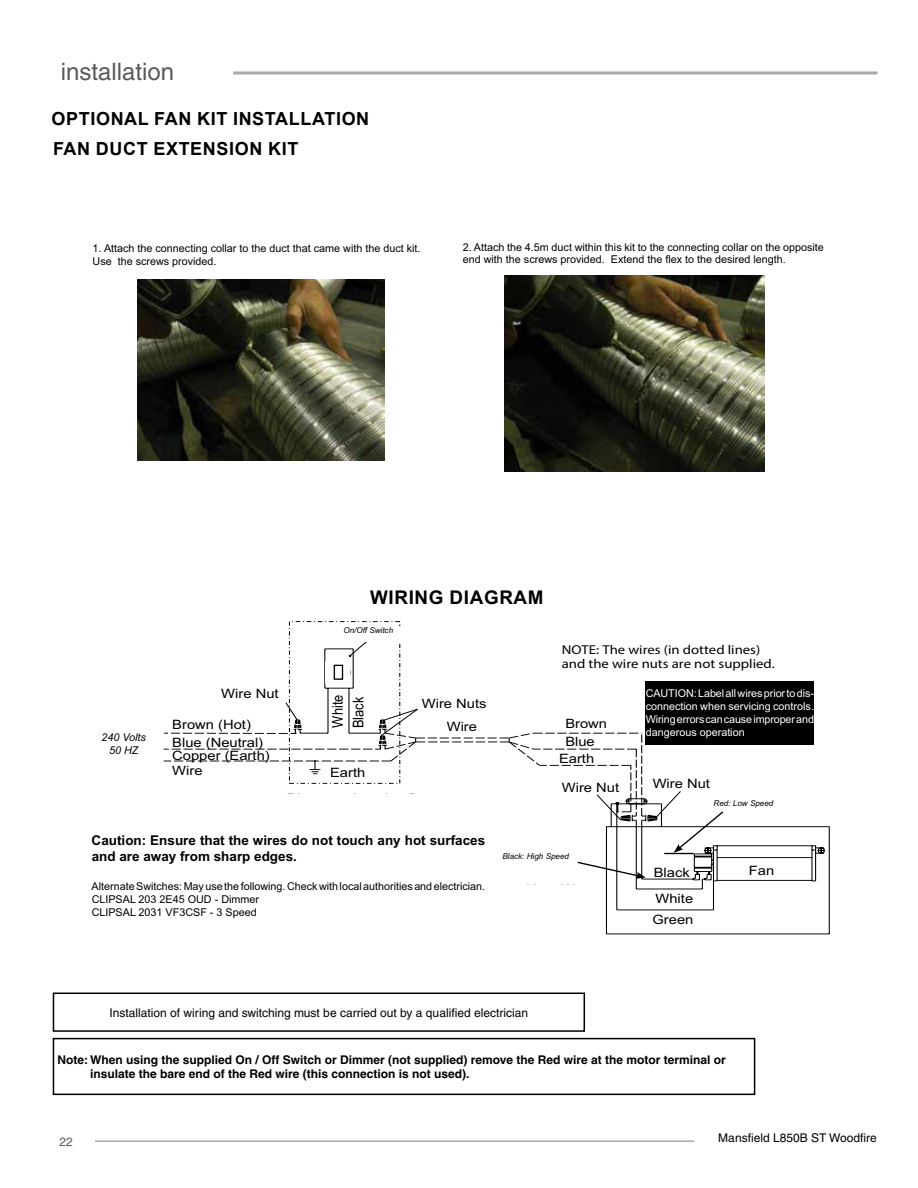
<style>
.page{position:relative;width:918px;height:1188px;background:#fff}
.page>*{position:absolute;margin:0;border:0;box-sizing:border-box;transform-origin:0 0}
.t1{font:24px "Helvetica";color:#58595b}
.t2{font:700 18.9px "Arial";letter-spacing:.035em;color:#000}
.t3{font:700 18px/30.3px "Arial";letter-spacing:.035em;color:#000}
.t4{font:14.7px "Arial";color:#000;scale:.87 1}
.t5{font:700 13.5px/16.2px "Arial";color:#000}
.t6{font:12.9px/23.1px "Arial";color:#000;scale:1.14 1}
.t7{font:700 12.9px/14.4px "Arial";color:#000;scale:1.14 1}
.t8{font:700 12px/14.4px "Helvetica";color:#000}
.t9{font:12px "Helvetica";color:#000}
.t10{font:12px "Helvetica";color:#58595b}
.t11{font:10.8px/12.9px "Arial";color:#000}
.t12{font:10.8px/12.9px "Arial";letter-spacing:-.01em;color:#fff;text-align:justify}
.t13{font:italic 10.8px/12.9px "Arial";color:#000;text-align:center}
.t14{font:italic 8.1px "Arial";color:#000}
</style>
<div class="page">
<hr style="left:95px;top:1140px;width:599px;height:2px;background:#a7a9ac">
<hr style="left:233px;top:71px;width:644px;height:3px;background:#a7a9ac">
<img style="left:137px;top:279px;width:247px;height:182px">
<img style="left:504px;top:276px;width:261px;height:195px">
<svg style="left:163px;top:732px;width:122px;height:30px"></svg>
<svg style="left:285px;top:621px;width:116px;height:163px"></svg>
<svg style="left:299px;top:648px;width:531px;height:286px"></svg>
<svg style="left:540px;top:765px;width:185px;height:90px"></svg>
<div style="left:497px;top:886px;width:103px;height:48px;background:#fff"></div>
<div style="left:281px;top:794px;width:159px;height:22px;background:#fff"></div>
<div style="left:320px;top:627px;width:97px;height:15px;background:#fff"></div>
<div style="left:326px;top:661px;width:24px;height:22px;background:#fff"></div>
<div style="left:334px;top:665px;width:9px;height:15px;border:1px solid #000"></div>
<div style="left:646px;top:681px;width:168px;height:64px;background:#000"></div>
<svg style="left:576px;top:861px;width:70px;height:18px"></svg>
<div style="left:53px;top:993px;width:532px;height:39px;border:2px solid #000"></div>
<div style="left:53px;top:1038px;width:702px;height:57px;border:2px solid #000"></div>
<h1 class="t1" style="left:61px;top:58px;width:115px">installation</h1>
<h3 class="t3" style="left:52px;top:104px;width:319px">OPTIONAL FAN KIT INSTALLATION<br>FAN DUCT EXTENSION KIT</h3>
<p class="t11" style="left:93px;top:241px;width:330px">1. Attach the connecting collar to the duct that came with the duct kit.<br>Use the screws provided.</p>
<p class="t11" style="left:463px;top:240px;width:363px">2. Attach the 4.5m duct within this kit to the connecting collar on the opposite end with the screws provided. Extend the flex to the desired length.</p>
<h2 class="t2" style="left:370px;top:584px;width:175px">WIRING DIAGRAM</h2>
<p class="t13" style="left:101px;top:731px;width:46px">240 Volts<br>50 HZ</p>
<p class="t6" style="left:90px;top:736px;width:55px;line-height:14.4px;text-align:center">120 Volts<br>60 Hz</p>
<p class="t6" style="left:221px;top:682px;width:52px">Wire Nut</p>
<p class="t6" style="left:172px;top:716px;width:81px;line-height:17.2px">Brown (Hot)<br>Blue (Neutral)</p>
<p class="t6" style="left:172px;top:744px;width:87px">Copper (Earth)</p>
<p class="t6" style="left:172px;top:759px;width:28px">Wire</p>
<p class="t14" style="left:344px;top:624px;width:51px">On/Off Switch</p>
<p class="t6" style="left:327px;top:620px;width:53px">Rheostat</p>
<h3 class="t4" style="left:327px;top:728px;width:39px;rotate:-90deg">White</h3>
<h3 class="t4" style="left:348px;top:728px;width:38px;rotate:-90deg">Black</h3>
<p class="t6" style="left:330px;top:761px;width:32px">Earth</p>
<p class="t6" style="left:447px;top:692px;width:36px;text-indent:-25px">Wire Nuts<br>Wire</p>
<p class="t5" style="left:92px;top:832px;width:395px">Caution: Ensure that the wires do not touch any hot surfaces and are away from sharp edges.</p>
<p class="t11" style="left:92px;top:880px;width:395px">Alternate Switches: May use the following. Check with local authorities and electrician.<br>CLIPSAL 203 2E45 OUD - Dimmer<br>CLIPSAL 2031 VF3CSF - 3 Speed</p>
<p class="t7" style="left:562px;top:642px;width:189px">NOTE: The wires (in dotted lines) and the wire nuts are not supplied.</p>
<p class="t6" style="left:565px;top:712px;width:38px">Brown</p>
<p class="t6" style="left:565px;top:729px;width:27px">Blue</p>
<p class="t6" style="left:559px;top:747px;width:32px">Earth</p>
<p class="t12" style="left:646px;top:687px;width:170px">CAUTION: Label all wires prior to dis&shy;connection when servicing controls.<br>Wiring errors can cause improper and dangerous operation</p>
<p class="t6" style="left:562px;top:776px;width:52px">Wire Nut</p>
<p class="t6" style="left:653px;top:772px;width:52px">Wire Nut</p>
<p class="t14" style="left:503px;top:851px;width:68px">Black: High Speed</p>
<p class="t14" style="left:714px;top:798px;width:61px">Red: Low Speed</p>
<p class="t6" style="left:654px;top:861px;width:33px">Black</p>
<p class="t6" style="left:653px;top:888px;width:37px;line-height:21.3px">White<br>Green</p>
<p class="t6" style="left:749px;top:858px;width:24px">Fan</p>
<p class="t9" style="left:110px;top:1006px;width:420px">Installation of wiring and switching must be carried out by a qualified electrician</p>
<p class="t8" style="left:90px;top:1052px;width:637px;text-indent:-33px">Note: When using the supplied On / Off Switch or Dimmer (not supplied) remove the Red wire at the motor terminal or insulate the bare end of the Red wire (this connection is not used).</p>
<p class="t10" style="left:60px;top:1135px;width:15px">22</p>
<p class="t9" style="left:718px;top:1131px;width:160px">Mansfield L850B ST Woodfire</p>
</div>
